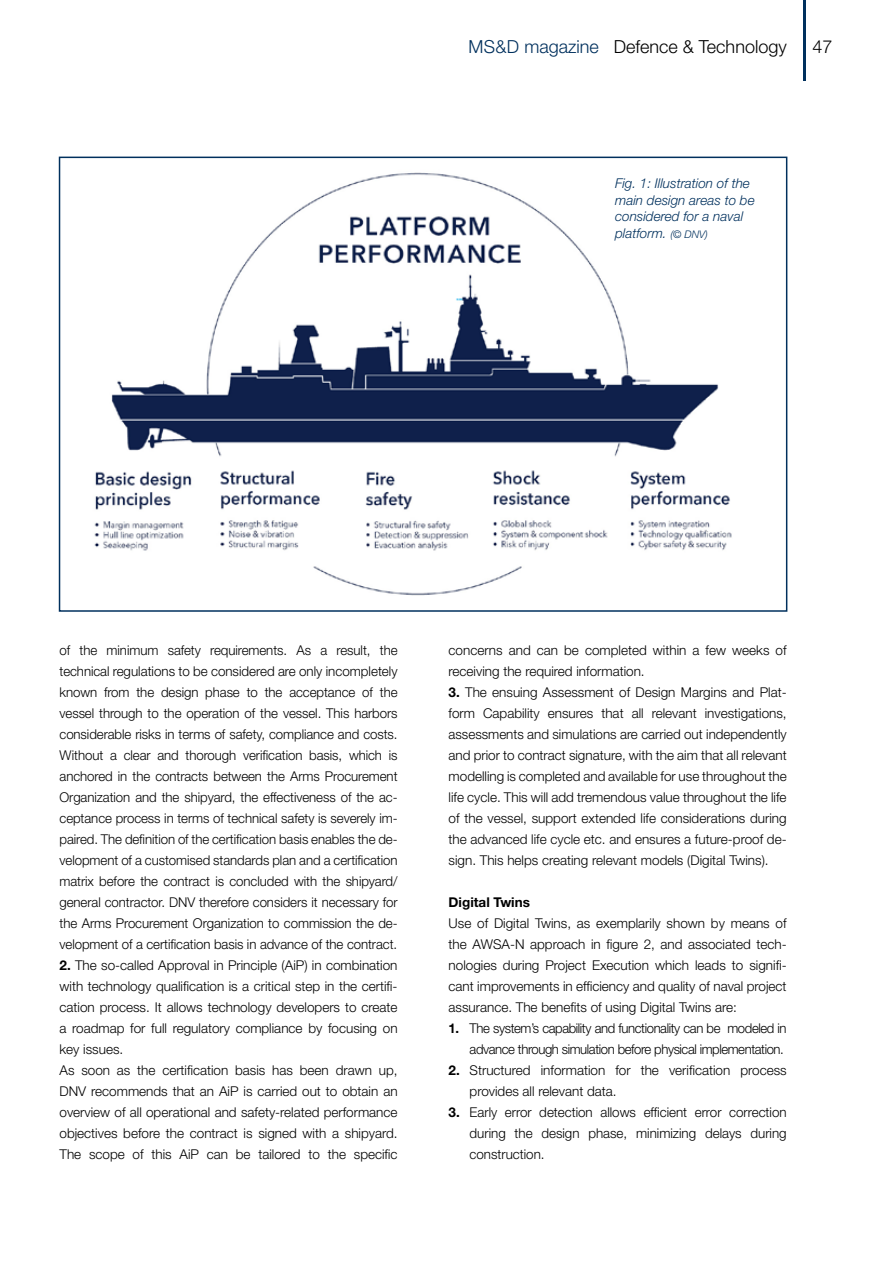
<style>
.page{position:relative;width:893px;height:1263px;background:#fff}
.page>*{position:absolute;margin:0;border:0;box-sizing:border-box;transform-origin:0 0}
.t1{font:300 18px "Helvetica Neue LT Std";color:#000}
.t2{font:300 13.5px/21px "Helvetica Neue LT Std";color:#000;text-align:justify}
.t3{font:300 13.5px/21px "Helvetica Neue LT Std";letter-spacing:-.03em;color:#000;text-align:right}
.t4{font:italic 300 13.5px/16.5px "Helvetica Neue LT Std";color:#00305d}
.t5{font:700 13.5px "Helvetica Neue LT Std";color:#000}
.s1{color:#00305d}
.s2{font-size:10.5px}
.s3{font-weight:700}
</style>
<div class="page">
<hr style="left:803px;top:0;width:3px;height:81px;background:#00305d">
<img style="left:94px;top:172px;width:638px;height:424px">
<div style="left:59px;top:157px;width:728px;height:455px;border:2px solid #00305d"></div>
<h1 class="t1" style="left:468px;top:36px;width:320px"><span class="s1">MS&amp;D magazine</span> Defence &amp; Technology</h1>
<h1 class="t1" style="left:812px;top:36px;width:22px">47</h1>
<p class="t4" style="left:615px;top:175px;width:141px">Fig. 1: Illustration of the main design areas to be considered for a naval platform. <span class="s2">(© DNV)</span></p>
<p class="t2" style="left:60px;top:639px;width:340px">of the minimum safety requirements. As a result, the technical regulations to be considered are only incompletely known from the design phase to the acceptance of the vessel through to the operation of the vessel. This harbors considerable risks in terms of safety, compliance and costs.<br>Without a clear and thorough verification basis, which is anchored in the contracts between the Arms Procurement Organization and the shipyard, the effectiveness of the ac&shy;ceptance process in terms of technical safety is severely im&shy;paired. The definition of the certification basis enables the de&shy;velopment of a customised standards plan and a certification matrix before the contract is concluded with the shipyard/ general contractor. DNV therefore considers it necessary for the Arms Procurement Organization to commission the de&shy;velopment of a certification basis in advance of the contract.</p>
<p class="t2" style="left:60px;top:954px;width:340px;text-align:left"><span class="s3">2.</span> The so-called Approval in Principle (AiP) in combination with technology qualification is a critical step in the certifi&shy;cation process. It allows technology developers to create a roadmap for full regulatory compliance by focusing on key issues.<br>As soon as the certification basis has been drawn up, DNV recommends that an AiP is carried out to obtain an overview of all operational and safety-related performance objectives before the contract is signed with a shipyard.<br>The scope of this AiP can be tailored to the specific</p>
<p class="t2" style="left:449px;top:639px;width:339px">concerns and can be completed within a few weeks of receiving the required information.</p>
<p class="t2" style="left:449px;top:681px;width:340px"><span class="s3">3.</span> The ensuing Assessment of Design Margins and Plat&shy;form Capability ensures that all relevant investigations, assessments and simulations are carried out independently and prior to contract signature, with the aim that all relevant modelling is completed and available for use throughout the life cycle. This will add tremendous value throughout the life of the vessel, support extended life considerations during the advanced life cycle etc. and ensures a future-proof de&shy;sign. This helps creating relevant models (Digital Twins).</p>
<p class="t5" style="left:449px;top:894px;width:83px">Digital Twins</p>
<p class="t2" style="left:449px;top:912px;width:340px">Use of Digital Twins, as exemplarily shown by means of the AWSA-N approach in figure 2, and associated tech&shy;nologies during Project Execution which leads to signifi&shy;cant improvements in efficiency and quality of naval project assurance. The benefits of using Digital Twins are:</p>
<p class="t3" style="left:449px;top:1017px;width:340px"><span class="s3">1.</span> The system’s capability and functionality can be modeled in advance through simulation before physical implementation.</p>
<p class="t2" style="left:470px;top:1059px;width:319px;text-indent:-21px"><span class="s3">2.</span> Structured information for the verification process provides all relevant data.</p>
<p class="t2" style="left:470px;top:1101px;width:319px;text-indent:-21px"><span class="s3">3.</span> Early error detection allows efficient error correction during the design phase, minimizing delays during construction.</p>
</div>
